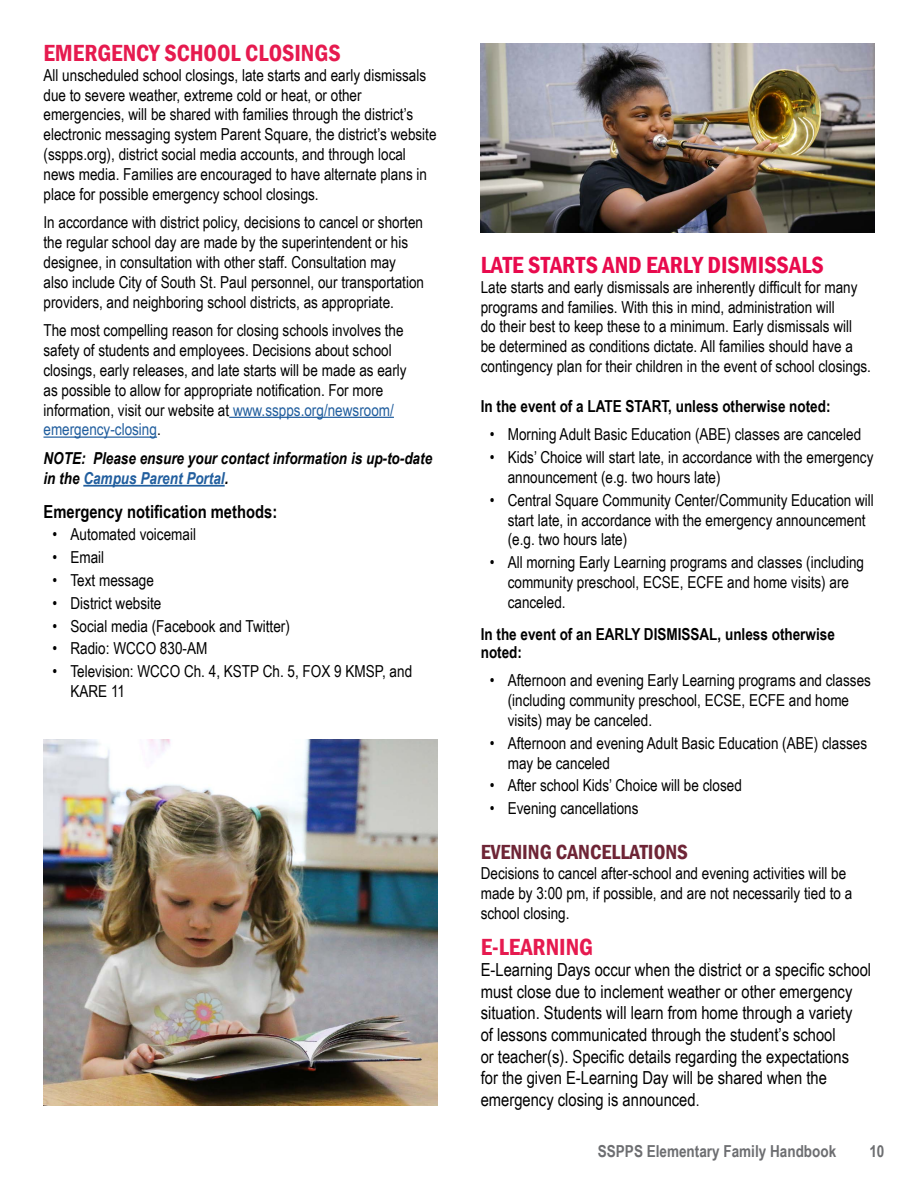
<style>
.page{position:relative;width:918px;height:1188px;background:#fff}
.page>*{position:absolute;margin:0;border:0;box-sizing:border-box;transform-origin:0 0}
.t1{font:600 condensed 24px "Franklin Gothic";color:#e61a4f}
.t2{font:600 condensed 24px "Franklin Gothic";color:#e80a4d}
.t3{font:600 condensed 21px "Franklin Gothic";color:#6e2536}
.t4{font:18px/21.6px "Arial Narrow";color:#000}
.t5{font:700 18px "Arial Narrow";color:#000}
.t6{font:16.5px/19.8px "Arial Narrow";color:#000}
.t7{font:700 16.5px/18px "Arial Narrow";color:#000}
.t8{font:italic 700 16.5px/19.8px "Arial Narrow";color:#000}
.t9{font:700 16.5px "Arial Narrow";color:#6d6e71}
.s1{color:#215e9e}
.s2{font-size:16.5px}
</style>
<div class="page">
<hr style="left:229px;top:417px;width:165px;height:1px;background:#215e9e">
<hr style="left:44px;top:437px;width:113px;height:1px;background:#215e9e">
<hr style="left:83px;top:485px;width:142px;height:2px;background:#215e9e">
<img style="left:44px;top:740px;width:393px;height:365px">
<img style="left:481px;top:44px;width:393px;height:188px">
<h1 class="t1" style="left:44px;top:37px;width:299px">EMERGENCY SCHOOL CLOSINGS</h1>
<p class="t6" style="left:44px;top:64px;width:395px">All unscheduled school closings, late starts and early dismissals due to severe weather, extreme cold or heat, or other emergencies, will be shared with families through the district’s electronic messaging system Parent Square, the district’s website (sspps.org), district social media accounts, and through local news media. Families are encouraged to have alternate plans in place for possible emergency school closings.</p>
<p class="t6" style="left:44px;top:212px;width:382px">In accordance with district policy, decisions to cancel or shorten the regular school day are made by the superintendent or his designee, in consultation with other staff. Consultation may also include City of South St. Paul personnel, our transportation providers, and neighboring school districts, as appropriate.</p>
<p class="t6" style="left:44px;top:320px;width:365px">The most compelling reason for closing schools involves the safety of students and employees. Decisions about school closings, early releases, and late starts will be made as early as possible to allow for appropriate notification. For more information, visit our website at <span class="s1">www.sspps.org/newsroom/ emergency-closing</span>.</p>
<p class="t8" style="left:44px;top:448px;width:390px">NOTE: Please ensure your contact information is up-to-date in the <span class="s1">Campus Parent Portal</span>.</p>
<p class="t5" style="left:44px;top:498px;width:235px">Emergency notification methods:</p>
<p class="t6" style="left:52px;top:524px;width:145px">• Automated voicemail</p>
<p class="t6" style="left:52px;top:547px;width:53px">• Email</p>
<p class="t6" style="left:52px;top:570px;width:103px">• Text message</p>
<p class="t6" style="left:52px;top:592px;width:110px">• District website</p>
<p class="t6" style="left:52px;top:615px;width:239px">• Social media (Facebook and Twitter)</p>
<p class="t6" style="left:52px;top:638px;width:156px">• Radio: WCCO 830-AM</p>
<p class="t6" style="left:71px;top:661px;width:343px;text-indent:-18px">• Television: WCCO Ch. 4, KSTP Ch. 5, FOX 9 KMSP, and<br>KARE 11</p>
<h1 class="t2" style="left:481px;top:249px;width:345px">LATE STARTS AND EARLY DISMISSALS</h1>
<p class="t6" style="left:481px;top:276px;width:392px">Late starts and early dismissals are inherently difficult for many programs and families. With this in mind, administration will<br>do their best to keep these to a minimum. Early dismissals will be determined as conditions dictate. All families should have a contingency plan for their children in the event of school closings.</p>
<p class="t7" style="left:481px;top:396px;width:351px">In the event of a LATE START, unless otherwise noted:</p>
<p class="t6" style="left:490px;top:424px;width:373px">• Morning Adult Basic Education (ABE) classes are canceled</p>
<p class="t6" style="left:508px;top:447px;width:367px;text-indent:-18px">• Kids’ Choice will start late, in accordance with the emergency announcement (e.g. two hours late)</p>
<p class="t6" style="left:508px;top:489px;width:368px;text-indent:-18px">• Central Square Community Center/Community Education will start late, in accordance with the emergency announcement (e.g. two hours late)</p>
<p class="t6" style="left:508px;top:552px;width:358px;text-indent:-18px">• All morning Early Learning programs and classes (including community preschool, ECSE, ECFE and home visits) are canceled.</p>
<p class="t7" style="left:481px;top:624px;width:356px">In the event of an EARLY DISMISSAL, unless otherwise noted:</p>
<p class="t6" style="left:508px;top:670px;width:365px;text-indent:-18px">• Afternoon and evening Early Learning programs and classes (including community preschool, ECSE, ECFE and home visits) may be canceled.</p>
<p class="t6" style="left:508px;top:732px;width:361px;text-indent:-18px">• Afternoon and evening Adult Basic Education (ABE) classes may be canceled</p>
<p class="t6" style="left:490px;top:775px;width:254px">• After school Kids’ Choice will be closed</p>
<p class="t6" style="left:490px;top:798px;width:150px">• Evening cancellations</p>
<p class="t3" style="left:481px;top:838px;width:209px">EVENING CANCELLATIONS</p>
<p class="t6" style="left:481px;top:863px;width:373px">Decisions to cancel after-school and evening activities will be made by 3:00 pm, if possible, and are not necessarily tied to a school closing.</p>
<h1 class="t1" style="left:481px;top:931px;width:114px">E-LEARNING</h1>
<p class="t4" style="left:481px;top:958px;width:392px">E-Learning Days occur when the district or a specific school must close due to inclement weather or other emergency situation. Students will learn from home through a variety<br>of lessons communicated through the student’s school<br>or teacher(s). Specific details regarding the expectations<br>for the given E-Learning Day will be shared when the emergency closing is announced<span class="s2">.</span></p>
<p class="t9" style="left:598px;top:1139px;width:240px">SSPPS Elementary Family Handbook</p>
<p class="t9" style="left:869px;top:1139px;width:17px">10</p>
</div>
